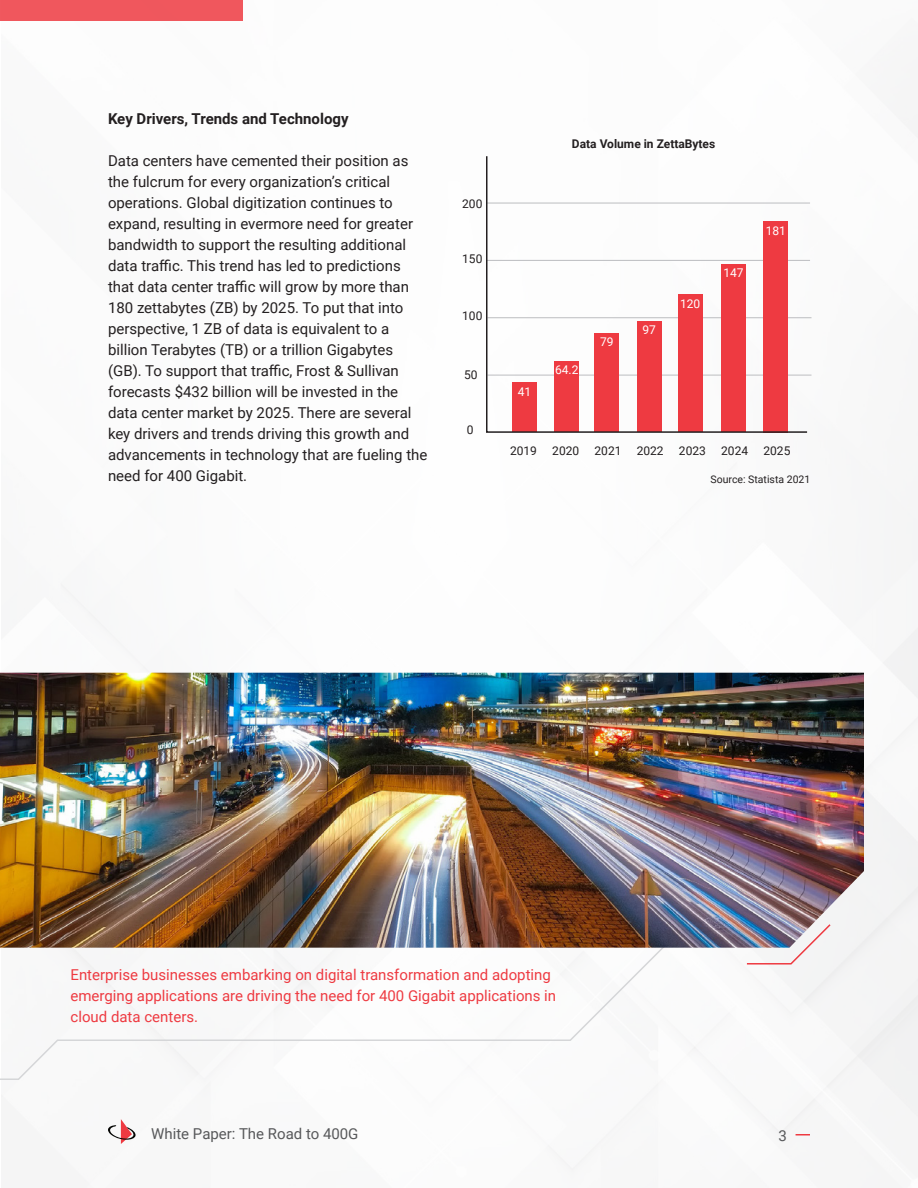
<style>
.page{position:relative;width:918px;height:1188px;background:#fff}
.page>*{position:absolute;margin:0;border:0;box-sizing:border-box;transform-origin:0 0}
.t1{font:15px/21px "Roboto";color:#231f20}
.t2{font:15px/21px "Roboto";color:#ee3a41}
.t3{font:700 15px "Roboto";color:#231f20}
.t4{font:15px "Roboto";color:#57585a}
.t5{font:12px "Roboto";color:#231f20}
.t6{font:700 12px "Roboto";color:#231f20}
.t7{font:12px "Roboto";color:#fff}
.t8{font:10.5px "Roboto";color:#231f20}
</style>
<div class="page">
<img style="left:1px;top:20px;width:917px;height:1165px">
<svg style="left:796px;top:1134px;width:14px;height:2px"></svg>
<svg style="left:108px;top:1119px;width:28px;height:25px"></svg>
<div style="left:0;top:0;width:243px;height:20px;background:#f0575d"></div>
<svg style="left:0;top:948px;width:690px;height:133px"></svg>
<svg style="left:745px;top:948px;width:87px;height:17px"></svg>
<img style="left:0;top:673px;width:864px;height:275px">
<hr style="left:486px;top:260px;width:324px;height:1px;background:#bcbdc0">
<hr style="left:488px;top:375px;width:324px;height:1px;background:#bcbdc0">
<hr style="left:488px;top:317px;width:324px;height:1px;background:#bcbdc0">
<hr style="left:486px;top:203px;width:324px;height:1px;background:#bcbdc0">
<svg style="left:485px;top:155px;width:324px;height:279px"></svg>
<p class="t3" style="left:108px;top:108px;width:242px">Key Drivers, Trends and Technology</p>
<p class="t1" style="left:108px;top:149px;width:321px">Data centers have cemented their position as the fulcrum for every organization’s critical operations. Global digitization continues to expand, resulting in evermore need for greater bandwidth to support the resulting additional data traffic. This trend has led to predictions that data center traffic will grow by more than 180 zettabytes (ZB) by 2025. To put that into perspective, 1 ZB of data is equivalent to a billion Terabytes (TB) or a trillion Gigabytes (GB). To support that traffic, Frost &amp; Sullivan forecasts $432 billion will be invested in the data center market by 2025. There are several key drivers and trends driving this growth and advancements in technology that are fueling the need for 400 Gigabit.</p>
<p class="t5" style="left:462px;top:196px;width:22px">200</p>
<p class="t5" style="left:462px;top:250px;width:22px">150</p>
<p class="t5" style="left:462px;top:307px;width:22px">100</p>
<p class="t5" style="left:464px;top:367px;width:15px">50</p>
<p class="t5" style="left:467px;top:422px;width:8px">0</p>
<p class="t6" style="left:572px;top:135px;width:145px">Data Volume in ZettaBytes</p>
<p class="t7" style="left:518px;top:384px;width:15px">41</p>
<p class="t7" style="left:555px;top:362px;width:25px">64.2</p>
<p class="t7" style="left:600px;top:334px;width:15px">79</p>
<p class="t7" style="left:642px;top:321px;width:15px">97</p>
<p class="t7" style="left:680px;top:295px;width:22px">120</p>
<p class="t7" style="left:723px;top:264px;width:22px">147</p>
<p class="t7" style="left:766px;top:222px;width:22px">181</p>
<p class="t5" style="left:510px;top:442px;width:28px">2019</p>
<p class="t5" style="left:552px;top:442px;width:28px">2020</p>
<p class="t5" style="left:595px;top:442px;width:28px">2021</p>
<p class="t5" style="left:637px;top:442px;width:28px">2022</p>
<p class="t5" style="left:679px;top:442px;width:28px">2023</p>
<p class="t5" style="left:721px;top:442px;width:28px">2024</p>
<p class="t5" style="left:763px;top:442px;width:28px">2025</p>
<p class="t8" style="left:711px;top:472px;width:101px">Source: Statista 2021</p>
<p class="t2" style="left:71px;top:964px;width:487px">Enterprise businesses embarking on digital transformation and adopting emerging applications are driving the need for 400 Gigabit applications in cloud data centers.</p>
<p class="t4" style="left:151px;top:1123px;width:209px">White Paper: The Road to 400G</p>
<p class="t4" style="left:779px;top:1125px;width:10px">3</p>
</div>
